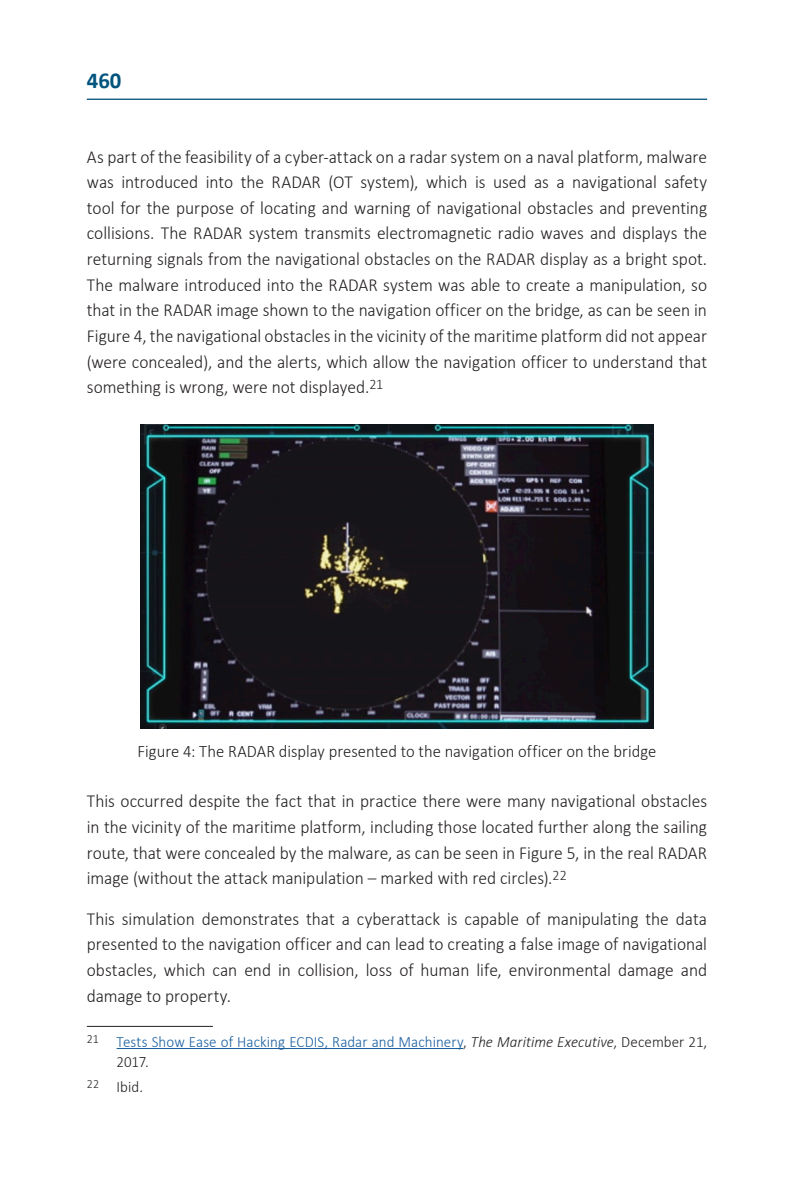
<style>
.page{position:relative;width:794px;height:1191px;background:#fff}
.page>*{position:absolute;margin:0;border:0;box-sizing:border-box;transform-origin:0 0}
.t1{font:700 22.75px "Calibri";color:#00547e}
.t2{font:300 18.38px/25.6px "Calibri";color:#231f20;text-align:justify;scale:.95 1}
.איור{font:300 17.5px "Calibri";color:#231f20;scale:.95 1}
.הערת_שוליים{font:300 15.75px/20.1px "Calibri";letter-spacing:.005em;color:#175d9e;scale:.95 1}
.הערת_שוליים-2{font:300 15.75px "Calibri";color:#231f20;scale:.95 1}
.s1{color:#231f20}
.s2{font-style:italic;color:#231f20}
</style>
<div class="page">
<hr style="left:87px;top:99px;width:620px;height:1px;background:#00547e">
<img style="left:141px;top:424px;width:512px;height:304px">
<hr style="left:87px;top:1026px;width:126px;height:1px;background:#231f20">
<hr style="left:117px;top:1048px;width:346px;height:1px;background:#175d9e">
<p class="t1" style="left:87px;top:64px;width:36px">460</p>
<p class="t2" style="left:87px;top:144px;width:654px">As part of the feasibility of a cyber-attack on a radar system on a naval platform, malware was introduced into the RADAR (OT system), which is used as a navigational safety tool for the purpose of locating and warning of navigational obstacles and preventing collisions. The RADAR system transmits electromagnetic radio waves and displays the returning signals from the navigational obstacles on the RADAR display as a bright spot.<br>The malware introduced into the RADAR system was able to create a manipulation, so that in the RADAR image shown to the navigation officer on the bridge, as can be seen in Figure 4, the navigational obstacles in the vicinity of the maritime platform did not appear (were concealed), and the alerts, which allow the navigation officer to understand that something is wrong, were not displayed.<sup>21</sup></p>
<p class="איור" style="left:137px;top:740px;width:548px">Figure 4: The RADAR display presented to the navigation officer on the bridge</p>
<p class="t2" style="left:87px;top:788px;width:654px">This occurred despite the fact that in practice there were many navigational obstacles in the vicinity of the maritime platform, including those located further along the sailing route, that were concealed by the malware, as can be seen in Figure 5, in the real RADAR image (without the attack manipulation – marked with red circles).<sup>22</sup></p>
<p class="t2" style="left:87px;top:905px;width:654px">This simulation demonstrates that a cyberattack is capable of manipulating the data presented to the navigation officer and can lead to creating a false image of navigational obstacles, which can end in collision, loss of human life, environmental damage and damage to property.</p>
<p class="הערת_שוליים" style="left:117px;top:1031px;width:623px;text-indent:-30px"><sup>21</sup> Tests Show Ease of Hacking ECDIS, Radar and Machinery<span class="s1">,</span> <span class="s2">The Maritime Executive</span><span class="s1">, December 21,<br>2017.</span></p>
<p class="הערת_שוליים-2" style="left:87px;top:1076px;width:61px"><sup>22</sup> Ibid.</p>
</div>
